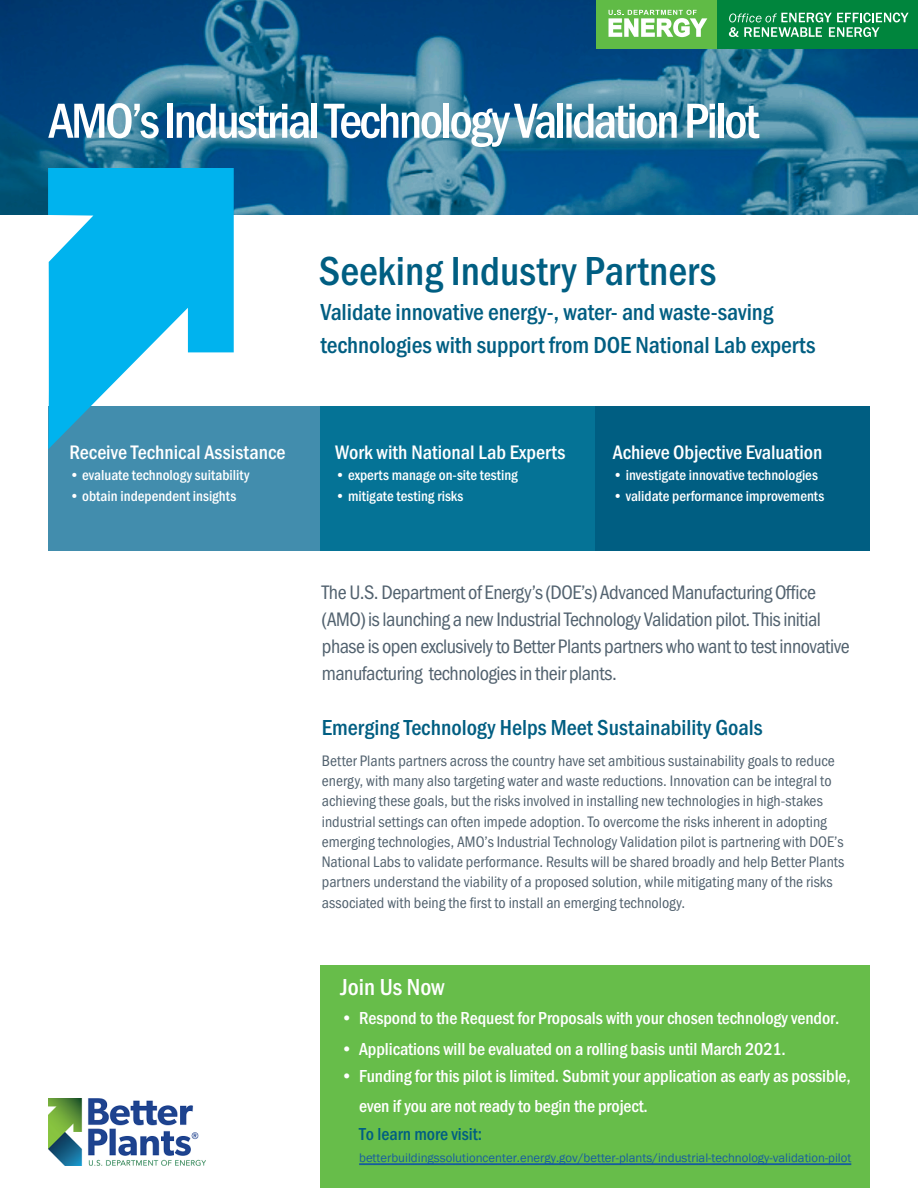
<style>
.page{position:relative;width:918px;height:1188px;background:#fff}
.page>*{position:absolute;margin:0;border:0;box-sizing:border-box;transform-origin:0 0}
.t1{font:500 51px "Franklin Gothic URW Cond";letter-spacing:-.05em;color:#fff}
.t2{font:500 42px "Franklin Gothic URW Cond";color:#005e82}
.t3{font:500 24px/33px "Franklin Gothic URW Cond";letter-spacing:-.005em;color:#005e82}
.t4{font:500 24px "Franklin Gothic URW Cond";color:#fff}
.t5{font:500 22.5px "Franklin Gothic URW Cond";color:#005e82}
.t6{font:20.25px/27px "Franklin Gothic URW Cond";letter-spacing:-.025em;color:#52626f}
.t7{font:500 20.25px "Franklin Gothic URW Cond";color:#fff}
.t8{font:500 18px/28.8px "Franklin Gothic URW Cond";letter-spacing:-.005em;color:#fff}
.t9{font:15.75px/20.2px "Franklin Gothic URW Cond";color:#52626f}
.t10{font:500 15px "Franklin Gothic URW Cond";color:#fff}
.t11{font:12.75px "Franklin Gothic";color:#175d9e}
.s1{font-family:"Franklin Gothic";font-stretch:condensed}
.s2{color:#005e82}
</style>
<div class="page">
<div style="left:49px;top:406px;width:271px;height:145px;background:#428dad"></div>
<div style="left:320px;top:406px;width:275px;height:145px;background:#057396"></div>
<div style="left:595px;top:406px;width:274px;height:145px;background:#005e82"></div>
<img style="left:0;top:0;width:918px;height:214px">
<img style="left:48px;top:1099px;width:157px;height:67px">
<div style="left:597px;top:0;width:121px;height:49px;background:#60bb46"></div>
<div style="left:718px;top:0;width:200px;height:49px;background:#00853d"></div>
<svg style="left:729px;top:13px;width:180px;height:24px"></svg>
<svg style="left:609px;top:10px;width:98px;height:27px"></svg>
<svg style="left:48px;top:168px;width:186px;height:281px;fill:#00b3ee"></svg>
<div style="left:320px;top:966px;width:549px;height:222px;background:#67bd4a"></div>
<hr style="left:359px;top:1163px;width:492px;height:2px;background:#175d9e">
<p class="t1" style="left:48px;top:84px;width:712px">AMO’s Industrial Technology Validation Pilot</p>
<p class="t2" style="left:319px;top:241px;width:399px">Seeking Industry Partners</p>
<p class="t3" style="left:320px;top:294px;width:497px">Validate innovative energy-, water- and waste-saving technologies with support from DOE National Lab experts</p>
<p class="t7" style="left:69px;top:438px;width:218px">Receive Technical Assistance</p>
<p class="t10" style="left:69px;top:465px;width:181px">• evaluate technology suitability</p>
<p class="t10" style="left:69px;top:486px;width:168px">• obtain independent insights</p>
<p class="t7" style="left:335px;top:438px;width:232px">Work with National Lab Experts</p>
<p class="t10" style="left:335px;top:465px;width:184px">• experts manage on-site testing</p>
<p class="t10" style="left:335px;top:486px;width:130px">• mitigate testing risks</p>
<p class="t7" style="left:613px;top:438px;width:211px">Achieve Objective Evaluation</p>
<p class="t10" style="left:613px;top:465px;width:207px">• investigate innovative technologies</p>
<p class="t10" style="left:613px;top:486px;width:213px">• validate performance improvements</p>
<p class="t6" style="left:322px;top:578px;width:529px">The U.S. Department of Energy’s (DOE’s) Advanced Manufacturing Office (AMO) is launching a new Industrial Technology Validation pilot. This initial phase is open exclusively to Better Plants partners who want to test innovative manufacturing technologies in their plants.</p>
<p class="t5" style="left:322px;top:711px;width:442px">Emerging Technology Helps Meet Sustainability Goals</p>
<p class="t9" style="left:322px;top:749px;width:524px">Better Plants partners across the country have set ambitious sustainability goals to reduce energy, with many also targeting water and waste reductions. Innovation can be integral to achieving these goals, but the risks involved in installing new technologies in high-stakes industrial settings can often impede adoption. To overcome the risks inherent in adopting emerging technologies, AMO’s Industrial Technology Validation pilot is partnering with DOE’s National Labs to validate performance. Results will be shared broadly and help Better Plants partners understand the viability of a proposed solution, while mitigating many of the risks associated with being the first to install an emerging technology.</p>
<p class="t4" style="left:341px;top:969px;width:106px">Join Us Now</p>
<p class="t8" style="left:341px;top:1003px;width:500px">• Respond to the Request for Proposal<span class="s1">s</span> with your chosen technology vendor.</p>
<p class="t8" style="left:341px;top:1033px;width:447px">• Applications will be evaluated on a rolling basis until March 2021.</p>
<p class="t8" style="left:359px;top:1060px;width:493px;text-indent:-18px">• Funding for this pilot is limited. Submit your application as early as possible, even if you are not ready to begin the project.<br><span class="s2">To learn more visit:</span></p>
<p class="t11" style="left:359px;top:1150px;width:494px">betterbuildingssolutioncenter.energy.gov/better-plants/industrial-technology-validation-pilot</p>
</div>
